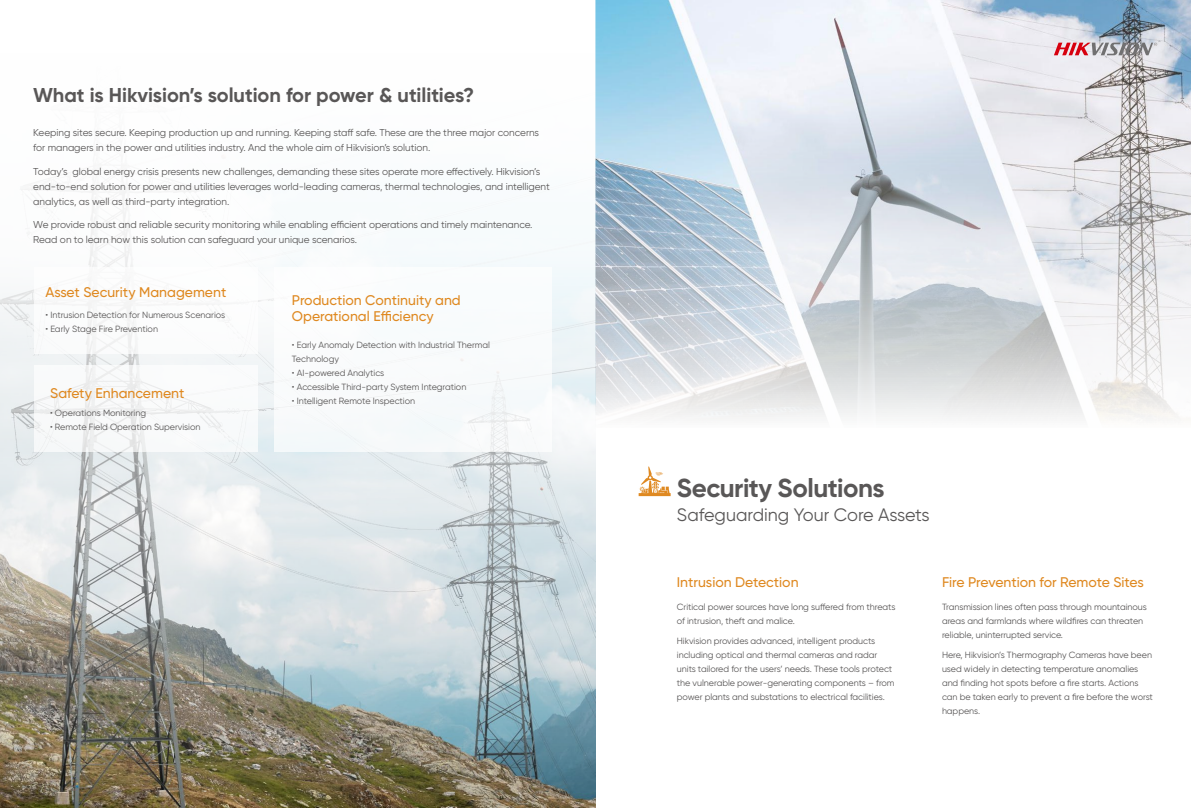
<style>
.page{position:relative;width:1191px;height:808px;background:#fff}
.page>*{position:absolute;margin:0;border:0;box-sizing:border-box;transform-origin:0 0}
.t1{font:700 26px "Gilroy";letter-spacing:-.02em;color:#595757}
.t2{font:700 20px "Gilroy";color:#595757}
.t3{font:18px "Gilroy";color:#595757}
.t4{font:500 14px/16px "Gilroy";color:#df8921}
.t5{font:10px/15px "Gilroy";letter-spacing:-.005em;color:#595757}
.t6{font:9px/14px "Gilroy";letter-spacing:-.005em;color:#595757}
</style>
<div class="page">
<img style="left:0;top:176px;width:595px;height:632px">
<img style="left:595px;top:0;width:596px;height:419px">
<div style="left:34px;top:268px;width:223px;height:86px;background:#fff"></div>
<svg style="left:34px;top:366px;width:223px;height:86px"></svg>
<div style="left:274px;top:268px;width:277px;height:184px;background:#fff"></div>
<svg style="left:638px;top:466px;width:32px;height:30px"></svg>
<svg style="left:1053px;top:42px;width:104px;height:14px"></svg>
<h2 class="t2" style="left:33px;top:83px;width:442px">What is Hikvision’s solution for power &amp; utilities?</h2>
<p class="t5" style="left:33px;top:125px;width:507px">Keeping sites secure. Keeping production up and running. Keeping staff safe. These are the three major concerns for managers in the power and utilities industry. And the whole aim of Hikvision’s solution.</p>
<p class="t5" style="left:33px;top:163px;width:518px">Today’s global energy crisis presents new challenges, demanding these sites operate more effectively. Hikvision’s end-to-end solution for power and utilities leverages world-leading cameras, thermal technologies, and intelligent analytics, as well as third-party integration.</p>
<p class="t5" style="left:33px;top:217px;width:501px">We provide robust and reliable security monitoring while enabling efficient operations and timely maintenance.<br>Read on to learn how this solution can safeguard your unique scenarios.</p>
<h3 class="t4" style="left:45px;top:284px;width:182px">Asset Security Management</h3>
<p class="t6" style="left:45px;top:308px;width:181px">• Intrusion Detection for Numerous Scenarios</p>
<p class="t6" style="left:45px;top:322px;width:114px">• Early Stage Fire Prevention</p>
<h3 class="t4" style="left:50px;top:384px;width:136px">Safety Enhancement</h3>
<p class="t6" style="left:50px;top:405px;width:98px">• Operations Monitoring</p>
<p class="t6" style="left:50px;top:419px;width:152px">• Remote Field Operation Supervision</p>
<h3 class="t4" style="left:292px;top:292px;width:170px">Production Continuity and<br>Operational Efficiency</h3>
<p class="t6" style="left:292px;top:338px;width:200px">• Early Anomaly Detection with Industrial Thermal<br>Technology</p>
<p class="t6" style="left:292px;top:366px;width:94px">• AI-powered Analytics</p>
<p class="t6" style="left:292px;top:380px;width:176px">• Accessible Third-party System Integration</p>
<p class="t6" style="left:292px;top:394px;width:125px">• Intelligent Remote Inspection</p>
<h1 class="t1" style="left:677px;top:472px;width:209px">Security Solutions</h1>
<h3 class="t3" style="left:677px;top:503px;width:254px">Safeguarding Your Core Assets</h3>
<h3 class="t4" style="left:677px;top:574px;width:123px">Intrusion Detection</h3>
<p class="t6" style="left:677px;top:600px;width:220px">Critical power sources have long suffered from threats of intrusion, theft and malice.</p>
<p class="t6" style="left:677px;top:633px;width:219px">Hikvision provides advanced, intelligent products including optical and thermal cameras and radar units tailored for the users’ needs. These tools protect the vulnerable power-generating components – from power plants and substations to electrical facilities.</p>
<h3 class="t4" style="left:942px;top:574px;width:203px">Fire Prevention for Remote Sites</h3>
<p class="t6" style="left:942px;top:600px;width:206px">Transmission lines often pass through mountainous areas and farmlands where wildfires can threaten reliable, uninterrupted service.</p>
<p class="t6" style="left:942px;top:647px;width:212px">Here, Hikvision’s Thermography Cameras have been used widely in detecting temperature anomalies and finding hot spots before a fire starts. Actions can be taken early to prevent a fire before the worst happens.</p>
</div>
